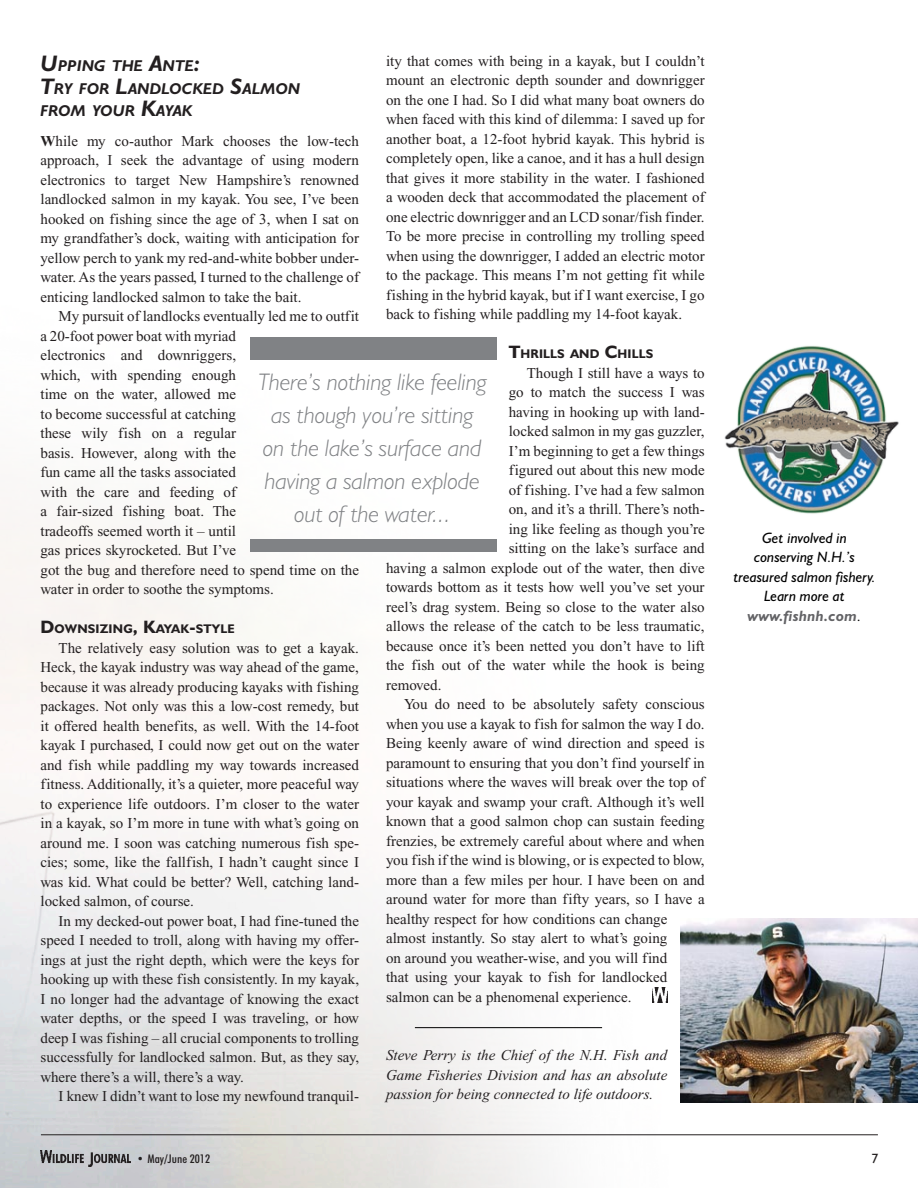
<style>
.page{position:relative;width:918px;height:1188px;background:#fff}
.page>*{position:absolute;margin:0;border:0;box-sizing:border-box;transform-origin:0 0}
.Body_Pull_Quote{font:italic 300 24px/33px "Humanist 521 BT";color:#808285;text-align:center}
.Body_Subhead{font:italic 700 15.75px "Humanist 521 BT";letter-spacing:.015em;color:#231f20}
.Body_Text{font:15px/19.5px "Times New Roman";color:#231f20;text-align:justify}
.Body_Text_First_Para{font:15px/19.5px "Times New Roman";color:#231f20;text-align:justify}
.Body_Text_First_Para-2{font:italic 15px/19.5px "Times New Roman";color:#231f20;text-align:justify}
.Body_Caption{font:italic 15px/19.5px "Humanist 521 BT";color:#000;text-align:center}
.Body_Caption-2{font:italic 700 15px "Humanist 521 BT";letter-spacing:.03em;color:#636366}
.Body_Subhead-2{font:700 12.6px "Humanist 521 BT";letter-spacing:.015em;color:#231f20}
.t1{font:500 condensed 12px "Futura BT";color:#231f20;scale:1.1 1}
.s1{font-size:18px}
.s2{font-size:22.5px}
.s3{font-weight:700}
.s4{font-family:"Formal 436 BT";font-weight:400;font-stretch:normal}
.s5{font-weight:400;color:#000}
</style>
<div class="page">
<img style="left:0;top:337px;width:722px;height:851px">
<hr style="left:41px;top:1134px;width:837px;height:1px;background:#231f20">
<img style="left:41px;top:1151px;width:90px;height:15px">
<hr style="left:415px;top:1027px;width:187px;height:1px;background:#000">
<img style="left:653px;top:988px;width:15px;height:14px">
<img style="left:681px;top:919px;width:237px;height:183px">
<div style="left:250px;top:338px;width:247px;height:22px;background:#808285"></div>
<div style="left:250px;top:539px;width:247px;height:13px;background:#808285"></div>
<img style="left:724px;top:346px;width:175px;height:168px">
<p class="Body_Text" style="left:386px;top:51px;width:320px">ity that comes with being in a kayak, but I couldn’t mount an electronic depth sounder and downrigger on the one I had. So I did what many boat owners do when faced with this kind of dilemma: I saved up for another boat, a 12-foot hybrid kayak. This hybrid is completely open, like a canoe, and it has a hull design that gives it more stability in the water. I fashioned a wooden deck that accommodated the placement of one electric downrigger and an LCD sonar/fish finder.<br>To be more precise in controlling my trolling speed when using the downrigger, I added an electric motor to the package. This means I’m not getting fit while fishing in the hybrid kayak, but if I want exercise, I go back to fishing while paddling my 14-foot kayak.</p>
<p class="Body_Subhead-2" style="left:509px;top:346px;width:146px"><span class="s1">T</span>HRILLS AND <span class="s1">C</span>HILLS</p>
<p class="Body_Text" style="left:527px;top:363px;width:179px">Though I still have a ways to</p>
<p class="Body_Text" style="left:509px;top:383px;width:197px">go to match the success I was</p>
<p class="Body_Text" style="left:509px;top:402px;width:197px">having in hooking up with land-</p>
<p class="Body_Text" style="left:509px;top:422px;width:197px">locked salmon in my gas guzzler,</p>
<p class="Body_Text" style="left:509px;top:441px;width:197px">I’m beginning to get a few things</p>
<p class="Body_Text" style="left:509px;top:461px;width:197px">figured out about this new mode</p>
<p class="Body_Text" style="left:509px;top:480px;width:197px">of fishing. I’ve had a few salmon</p>
<p class="Body_Text" style="left:509px;top:500px;width:197px">on, and it’s a thrill. There’s noth-</p>
<p class="Body_Text" style="left:509px;top:519px;width:197px">ing like feeling as though you’re</p>
<p class="Body_Text" style="left:509px;top:539px;width:197px">sitting on the lake’s surface and</p>
<p class="Body_Text" style="left:386px;top:558px;width:320px">having a salmon explode out of the water, then dive</p>
<p class="Body_Text" style="left:386px;top:578px;width:320px">towards bottom as it tests how well you’ve set your</p>
<p class="Body_Text" style="left:386px;top:597px;width:320px">reel’s drag system. Being so close to the water also</p>
<p class="Body_Text" style="left:386px;top:617px;width:320px">allows the release of the catch to be less traumatic,</p>
<p class="Body_Text" style="left:386px;top:636px;width:320px">because once it’s been netted you don’t have to lift</p>
<p class="Body_Text" style="left:386px;top:656px;width:320px">the fish out of the water while the hook is being</p>
<p class="Body_Text" style="left:386px;top:675px;width:57px">removed.</p>
<p class="Body_Text" style="left:386px;top:695px;width:320px;text-align:left;text-indent:18px">You do need to be absolutely safety conscious when you use a kayak to fish for salmon the way I do.<br>Being keenly aware of wind direction and speed is paramount to ensuring that you don’t find yourself in situations where the waves will break over the top of your kayak and swamp your craft. Although it’s well known that a good salmon chop can sustain feeding frenzies, be extremely careful about where and when you fish if the wind is blowing, or is expected to blow, more than a few miles per hour. I have been on and around water for more than fifty years, so I have a healthy respect for how conditions can change almost instantly. So stay alert to what’s going<br>on around you weather-wise, and you will find<br>that using your kayak to fish for landlocked salmon can be a phenomenal experience.</p>
<p class="Body_Subhead" style="left:40px;top:56px;width:161px"><span class="s2">U</span>PPING THE <span class="s2">A</span>NTE<span class="s2">:</span></p>
<p class="Body_Subhead" style="left:40px;top:79px;width:261px"><span class="s2">T</span>RY FOR <span class="s2">L</span>ANDLOCKED <span class="s2">S</span>ALMON</p>
<p class="Body_Subhead" style="left:40px;top:101px;width:153px">FROM YOUR <span class="s2">K</span>AYAK</p>
<p class="Body_Text_First_Para" style="left:40px;top:131px;width:320px"><span class="s3">W</span>hile my co-author Mark chooses the low-tech approach, I seek the advantage of using modern electronics to target New Hampshire’s renowned landlocked salmon in my kayak. You see, I’ve been hooked on fishing since the age of 3, when I sat on my grandfather’s dock, waiting with anticipation for yellow perch to yank my red-and-white bobber under&shy;water. As the years passed, I turned to the challenge of enticing landlocked salmon to take the bait.</p>
<p class="Body_Text" style="left:40px;top:306px;width:320px;text-align:left;text-indent:18px">My pursuit of landlocks eventually led me to outfit a 20-foot power boat with myriad<br>electronics and downriggers,<br>which, with spending enough<br>time on the water, allowed me<br>to become successful at catching<br>these wily fish on a regular<br>basis. However, along with the<br>fun came all the tasks associated<br>with the care and feeding of<br>a fair-sized fishing boat. The<br>tradeoffs seemed worth it – until<br>gas prices skyrocketed. But I’ve<br>got the bug and therefore need to spend time on the water in order to soothe the symptoms.</p>
<p class="Body_Subhead-2" style="left:40px;top:621px;width:196px"><span class="s1">D</span>OWNSIZING<span class="s1">, K</span>AYAK<span class="s1">-</span>STYLE</p>
<p class="Body_Text" style="left:40px;top:638px;width:320px;text-indent:18px">The relatively easy solution was to get a kayak.<br>Heck, the kayak industry was way ahead of the game, because it was already producing kayaks with fishing packages. Not only was this a low-cost remedy, but it offered health benefits, as well. With the 14-foot kayak I purchased, I could now get out on the water and fish while paddling my way towards increased fitness. Additionally, it’s a quieter, more peaceful way to experience life outdoors. I’m closer to the water in a kayak, so I’m more in tune with what’s going on around me. I soon was catching numerous fish spe&shy;cies; some, like the fallfish, I hadn’t caught since I was kid. What could be better? Well, catching land&shy;locked salmon, of course.</p>
<p class="Body_Text" style="left:40px;top:911px;width:320px;text-indent:18px">In my decked-out power boat, I had fine-tuned the speed I needed to troll, along with having my offer&shy;ings at just the right depth, which were the keys for hooking up with these fish consistently. In my kayak, I no longer had the advantage of knowing the exact water depths, or the speed I was traveling, or how deep I was fishing – all crucial components to trolling successfully for landlocked salmon. But, as they say, where there’s a will, there’s a way.</p>
<p class="Body_Text" style="left:59px;top:1086px;width:302px">I knew I didn’t want to lose my newfound tranquil-</p>
<p class="Body_Pull_Quote" style="left:258px;top:365px;width:230px">There’s nothing like feeling as though you’re sitting on the lake’s surface and having a salmon explode out of the water...</p>
<p class="Body_Text_First_Para-2" style="left:386px;top:1046px;width:283px">Steve Perry is the Chief of the N.H. Fish and Game Fisheries Division and has an absolute passion for being connected to life outdoors.</p>
<p class="t1" style="left:137px;top:1151px;width:68px"><span class="s4">•</span> May/June 2012</p>
<p class="Body_Caption" style="left:734px;top:528px;width:144px">Get involved in conserving N.H.’s treasured salmon fishery.<br>Learn more at</p>
<p class="Body_Caption-2" style="left:748px;top:606px;width:115px">WWW.FISHNH.COM<span class="s5">.</span></p>
</div>
